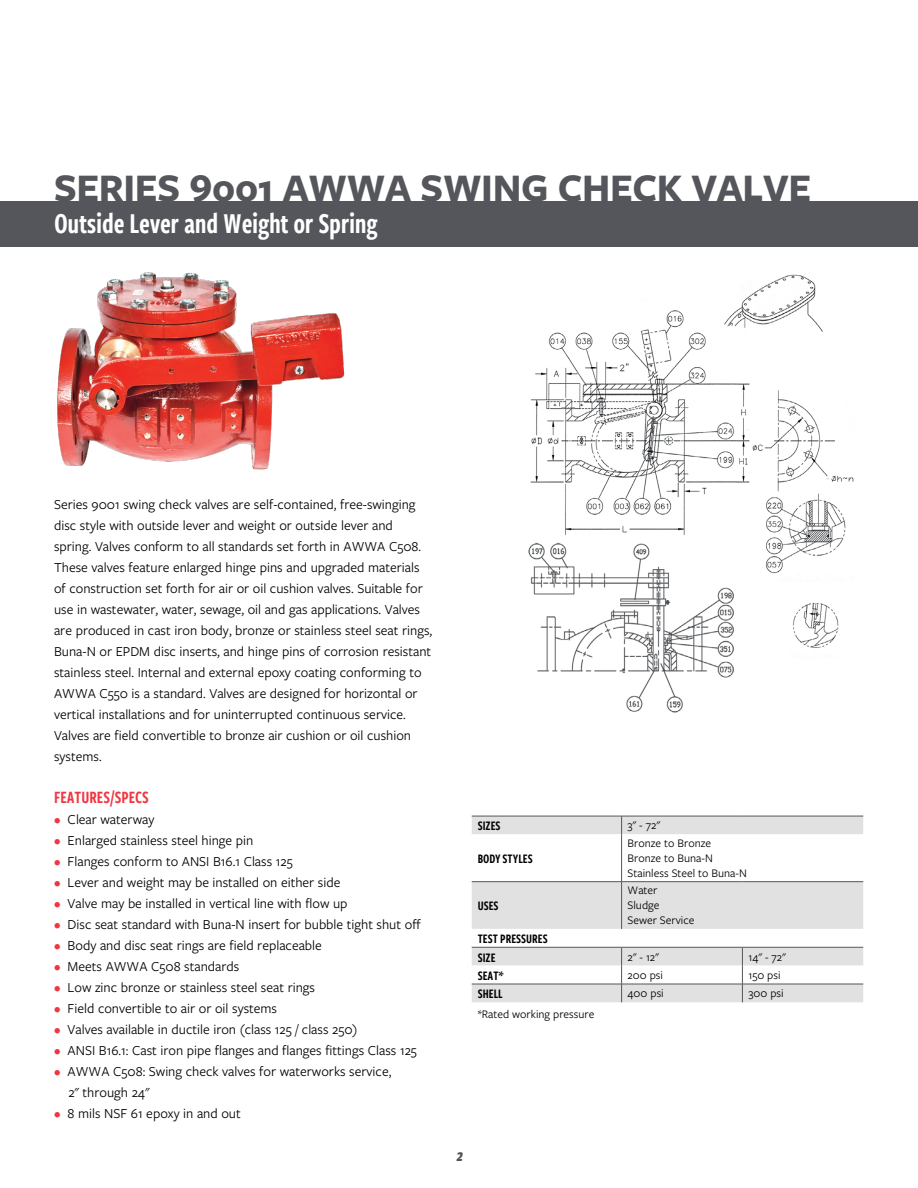
<style>
.page{position:relative;width:918px;height:1188px;background:#fff}
.page>*{position:absolute;margin:0;border:0;box-sizing:border-box;transform-origin:0 0}
.t1{font:700 40.5px "Freight Sans Pro";letter-spacing:-.01em;color:#54565b}
.t2{font:30px "Freight Sans Cmp Pro Semi";letter-spacing:-.01em;color:#fff}
.t3{font:18px "Freight Sans Cmp Pro Semi";color:#ef3742}
.t4{font:italic 700 18px "Freight Sans Cmp Pro";color:#54565b}
.t5{font:14.25px/21px "Freight Sans Pro";color:#000}
.t6{font:13.5px/18.3px "Freight Sans Cmp Pro Semi";color:#000}
.t7{font:12px/15px "Freight Sans Pro";color:#000}
.s1{color:#ef3742}
</style>
<div class="page">
<div style="left:0;top:201px;width:918px;height:46px;background:#54565b"></div>
<img style="left:528px;top:274px;width:326px;height:439px">
<img style="left:57px;top:272px;width:288px;height:198px">
<div style="left:472px;top:817px;width:391px;height:185px;background:#e2e1e1"></div>
<svg style="left:472px;top:834px;width:391px;height:150px"></svg>
<hr style="left:472px;top:816px;width:150px;height:1px;background:#54565b">
<svg style="left:621px;top:816px;width:1px;height:18px"></svg>
<hr style="left:622px;top:816px;width:120px;height:1px;background:#54565b">
<hr style="left:742px;top:816px;width:121px;height:1px;background:#54565b">
<hr style="left:621px;top:834px;width:1px;height:47px;background:#54565b">
<hr style="left:472px;top:881px;width:150px;height:1px;background:#54565b">
<hr style="left:621px;top:882px;width:1px;height:47px;background:#54565b">
<hr style="left:622px;top:881px;width:120px;height:1px;background:#54565b">
<hr style="left:742px;top:881px;width:121px;height:1px;background:#54565b">
<hr style="left:472px;top:947px;width:150px;height:1px;background:#54565b">
<hr style="left:622px;top:947px;width:120px;height:1px;background:#54565b">
<hr style="left:742px;top:947px;width:121px;height:1px;background:#54565b">
<hr style="left:472px;top:984px;width:150px;height:1px;background:#54565b">
<svg style="left:621px;top:947px;width:1px;height:55px"></svg>
<hr style="left:622px;top:984px;width:120px;height:1px;background:#54565b">
<svg style="left:742px;top:947px;width:1px;height:55px"></svg>
<hr style="left:742px;top:984px;width:121px;height:1px;background:#54565b">
<h1 class="t1" style="left:54px;top:160px;width:759px">SERIES 9001 AWWA SWING CHECK VALVE</h1>
<h2 class="t2" style="left:54px;top:202px;width:325px">Outside Lever and Weight or Spring</h2>
<p class="t5" style="left:54px;top:494px;width:380px">Series 9001 swing check valves are self-contained, free-swinging disc style with outside lever and weight or outside lever and spring. Valves conform to all standards set forth in AWWA C508.<br>These valves feature enlarged hinge pins and upgraded materials of construction set forth for air or oil cushion valves. Suitable for use in wastewater, water, sewage, oil and gas applications. Valves are produced in cast iron body, bronze or stainless steel seat rings, Buna-N or EPDM disc inserts, and hinge pins of corrosion resistant stainless steel. Internal and external epoxy coating conforming to AWWA C550 is a standard. Valves are designed for horizontal or vertical installations and for uninterrupted continuous service.<br>Valves are field convertible to bronze air cushion or oil cushion systems.</p>
<p class="t3" style="left:54px;top:785px;width:96px">FEATURES/SPECS</p>
<p class="t5" style="left:54px;top:809px;width:102px"><span class="s1">•</span> Clear waterway</p>
<p class="t5" style="left:54px;top:830px;width:201px"><span class="s1">•</span> Enlarged stainless steel hinge pin</p>
<p class="t5" style="left:54px;top:851px;width:240px"><span class="s1">•</span> Flanges conform to ANSI B16.1 Class 125</p>
<p class="t5" style="left:54px;top:872px;width:288px"><span class="s1">•</span> Lever and weight may be installed on either side</p>
<p class="t5" style="left:54px;top:893px;width:295px"><span class="s1">•</span> Valve may be installed in vertical line with flow up</p>
<p class="t5" style="left:54px;top:914px;width:368px"><span class="s1">•</span> Disc seat standard with Buna-N insert for bubble tight shut off</p>
<p class="t5" style="left:54px;top:935px;width:269px"><span class="s1">•</span> Body and disc seat rings are field replaceable</p>
<p class="t5" style="left:54px;top:956px;width:187px"><span class="s1">•</span> Meets AWWA C508 standards</p>
<p class="t5" style="left:54px;top:977px;width:263px"><span class="s1">•</span> Low zinc bronze or stainless steel seat rings</p>
<p class="t5" style="left:54px;top:998px;width:225px"><span class="s1">•</span> Field convertible to air or oil systems</p>
<p class="t5" style="left:54px;top:1019px;width:305px"><span class="s1">•</span> Valves available in ductile iron (class 125 / class 250)</p>
<p class="t5" style="left:54px;top:1040px;width:364px"><span class="s1">•</span> ANSI B16.1: Cast iron pipe flanges and flanges fittings Class 125</p>
<p class="t5" style="left:68px;top:1061px;width:325px;text-indent:-14px"><span class="s1">•</span> AWWA C508: Swing check valves for waterworks service,<br>2" through 24"</p>
<p class="t5" style="left:54px;top:1103px;width:188px"><span class="s1">•</span> 8 mils NSF 61 epoxy in and out</p>
<p class="t6" style="left:478px;top:816px;width:24px">SIZES</p>
<p class="t7" style="left:628px;top:817px;width:34px">3" - 72"</p>
<p class="t6" style="left:478px;top:849px;width:57px">BODY STYLES</p>
<p class="t7" style="left:628px;top:835px;width:121px">Bronze to Bronze<br>Bronze to Buna-N<br>Stainless Steel to Buna-N</p>
<p class="t6" style="left:478px;top:896px;width:22px">USES</p>
<p class="t6" style="left:478px;top:929px;width:72px">TEST PRESSURES<br>SIZE</p>
<p class="t7" style="left:628px;top:883px;width:68px">Water<br>Sludge<br>Sewer Service</p>
<p class="t7" style="left:628px;top:949px;width:33px">2" - 12"</p>
<p class="t7" style="left:748px;top:949px;width:39px">14" - 72"</p>
<p class="t6" style="left:478px;top:966px;width:27px">SEAT*</p>
<p class="t7" style="left:628px;top:967px;width:37px">200 psi</p>
<p class="t7" style="left:748px;top:967px;width:34px">150 psi</p>
<p class="t6" style="left:478px;top:984px;width:27px">SHELL</p>
<p class="t7" style="left:628px;top:985px;width:38px">400 psi</p>
<p class="t7" style="left:748px;top:985px;width:37px">300 psi</p>
<p class="t7" style="left:478px;top:1006px;width:118px">*Rated working pressure</p>
<p class="t4" style="left:456px;top:1143px;width:12px">2</p>
</div>
